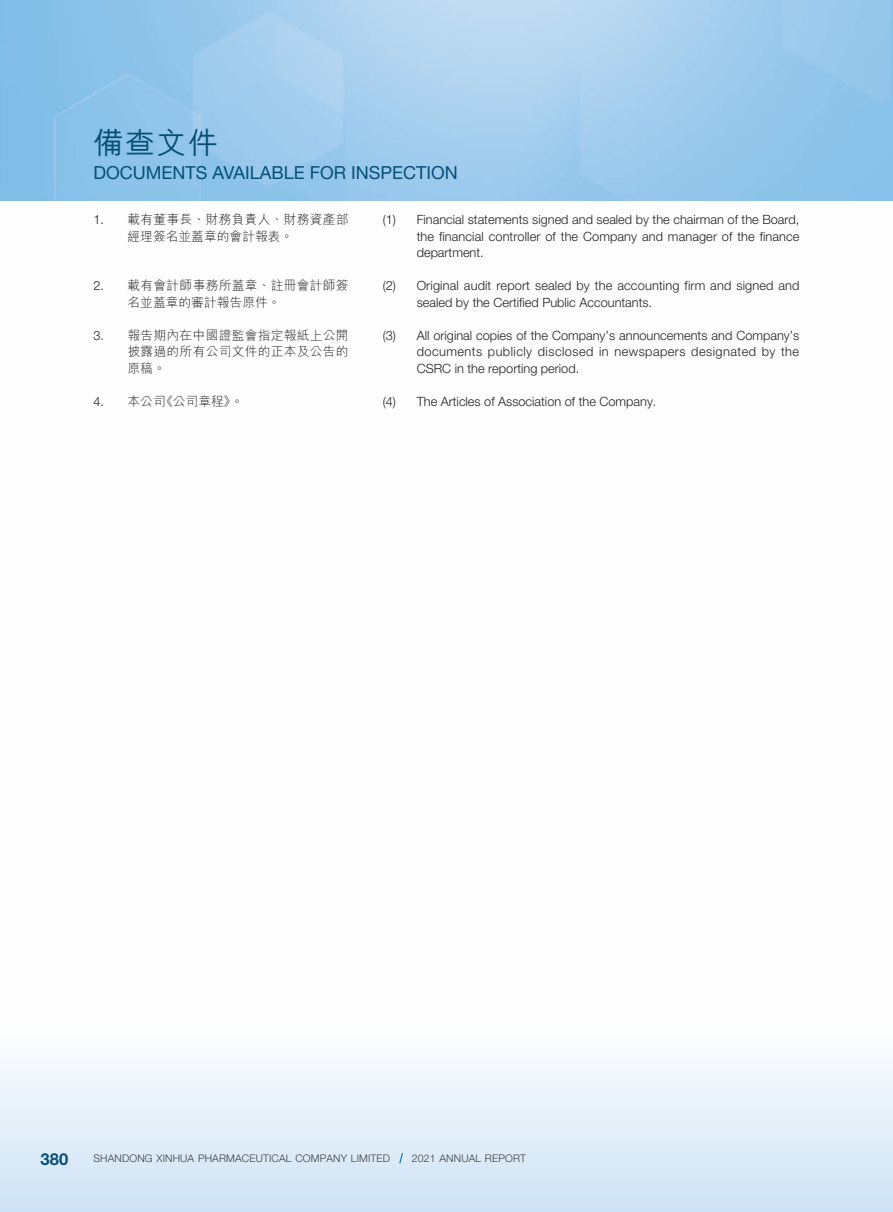
<style>
.page{position:relative;width:893px;height:1212px;background:#fff}
.page>*{position:absolute;margin:0;border:0;box-sizing:border-box;transform-origin:0 0}
.t1{font:500 30px "M Hei HK";color:#065077}
.t2{font:18px "Helvetica Neue LT Std";color:#065077}
.t3{font:700 16.5px "Helvetica Neue LT Std";color:#065077}
.t4{font:300 12.75px/16.5px "Helvetica Neue LT Std";letter-spacing:.01em;color:#231f20;text-align:justify}
.t5{font:300 12.75px/16.5px "M Hei HK";letter-spacing:.02em;color:#231f20}
.t6{font:300 10.5px "Helvetica Neue LT Std";letter-spacing:.015em;color:#3e3e3f}
.s1{font-family:"Helvetica Neue LT Std"}
</style>
<div class="page">
<svg style="left:0;top:1066px;width:893px;height:146px"></svg>
<svg style="left:398px;top:1152px;width:6px;height:13px"></svg>
<h1 class="t1" style="left:94px;top:122px;width:126px">備查文件</h1>
<h2 class="t2" style="left:94px;top:161px;width:366px">DOCUMENTS AVAILABLE FOR INSPECTION</h2>
<p class="t5" style="left:128px;top:211px;width:223px;text-indent:-34px"><span class="s1">1.</span> 載有董事長、財務負責人、財務資產部經理簽名並蓋章的會計報表。</p>
<p class="t5" style="left:128px;top:277px;width:223px;text-indent:-34px"><span class="s1">2.</span> 載有會計師事務所蓋章、註冊會計師簽名並蓋章的審計報告原件。</p>
<p class="t5" style="left:128px;top:326px;width:223px;text-align:justify;text-indent:-34px"><span class="s1">3.</span> 報告期內在中國證監會指定報紙上公開披露過的所有公司文件的正本及公告的原稿。</p>
<p class="t5" style="left:94px;top:392px;width:152px"><span class="s1">4.</span> 本公司《公司章程》。</p>
<p class="t4" style="left:417px;top:211px;width:384px;text-indent:-34px">(1) Financial statements signed and sealed by the chairman of the Board, the financial controller of the Company and manager of the finance department.</p>
<p class="t4" style="left:417px;top:277px;width:384px;text-indent:-34px">(2) Original audit report sealed by the accounting firm and signed and sealed by the Certified Public Accountants.</p>
<p class="t4" style="left:417px;top:326px;width:384px;text-indent:-34px">(3) All original copies of the Company’s announcements and Company’s documents publicly disclosed in newspapers designated by the CSRC in the reporting period.</p>
<p class="t4" style="left:383px;top:392px;width:275px">(4) The Articles of Association of the Company.</p>
<p class="t3" style="left:40px;top:1149px;width:29px">380</p>
<p class="t6" style="left:94px;top:1152px;width:298px">SHANDONG XINHUA PHARMACEUTICAL COMPANY LIMITED</p>
<p class="t6" style="left:412px;top:1152px;width:116px">2021 ANNUAL REPORT</p>
</div>
